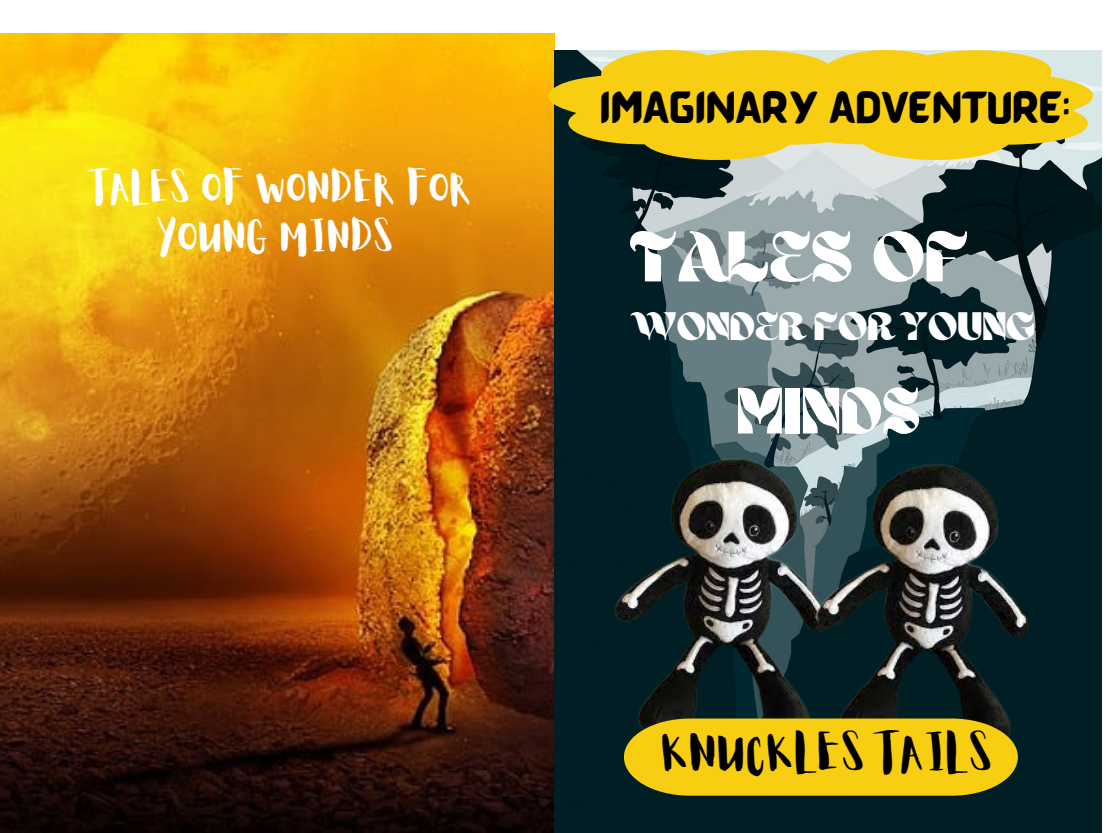
<style>
.page{position:relative;width:1108px;height:833px;background:#fff}
.page>*{position:absolute;margin:0;border:0;box-sizing:border-box;transform-origin:0 0}
.t1{font:73.75px "Ahsing";color:#fff}
.t2{font:67.5px "Ahsing";color:#fff}
.t3{font:42.5px "Aloja Extended";color:#000}
.t4{font:41px "Ahsing";color:#fff}
.t5{font:36px/49.8px "Aloja Extended";color:#fff;text-align:center}
.t6{font:33.5px "BARABARA Regular";color:#000}
</style>
<div class="page">
<img style="left:0;top:34px;width:554px;height:798px">
<img style="left:554px;top:50px;width:547px;height:782px">
<svg style="left:548px;top:50px;width:544px;height:110px;background:#e3c42b"></svg>
<img style="left:611px;top:438px;width:250px;height:333px">
<img style="left:812px;top:444px;width:249px;height:333px">
<svg style="left:623px;top:718px;width:394px;height:77px;background:#e5c013"></svg>
<p class="t5" style="left:92px;top:165px;width:382px">TALES OF WONDER FOR<br>YOUNG MINDS</p>
<p class="t6" style="left:599px;top:84px;width:472px">IMAGINARY ADVENTURE:</p>
<p class="t1" style="left:628px;top:226px;width:341px">TALES OF</p>
<p class="t4" style="left:633px;top:309px;width:403px">WONDER FOR YOUNG</p>
<p class="t2" style="left:736px;top:383px;width:185px">MINDS</p>
<p class="t3" style="left:662px;top:734px;width:333px">KNUCKLES TAILS</p>
</div>
